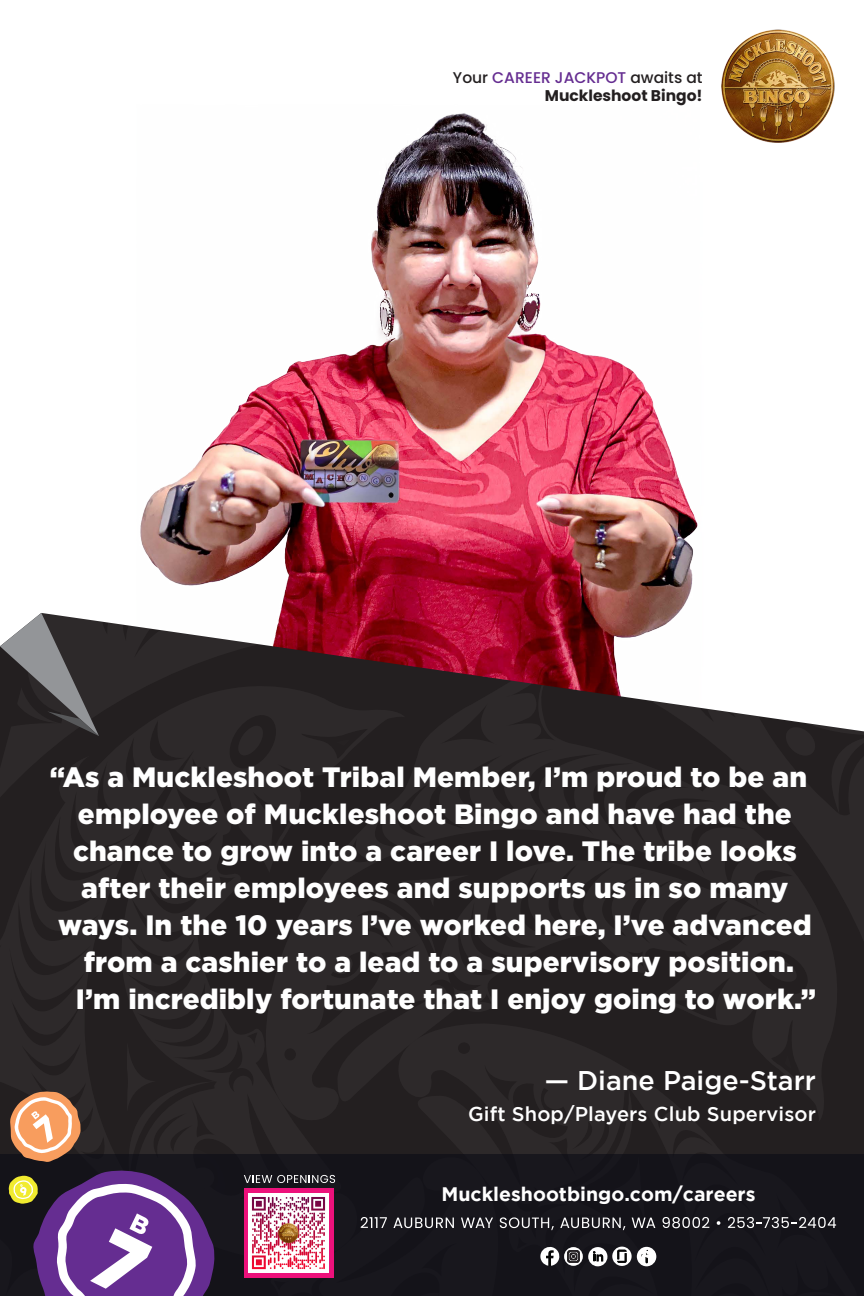
<style>
.page{position:relative;width:864px;height:1296px;background:#fff}
.page>*{position:absolute;margin:0;border:0;box-sizing:border-box;transform-origin:0 0}
.t1{font:900 28px "Gotham";letter-spacing:.005em;color:#fff}
.t2{font:500 27px "Gotham";color:#fff}
.t3{font:500 20px "Gotham";letter-spacing:.005em;color:#fff}
.t4{font:700 19.5px "Gotham";color:#fff}
.t5{font:700 15.5px/18.6px "Poppins";color:#231f20;text-align:right}
.s1{font-weight:500}
.s2{font-weight:500;color:#652d91}
</style>
<div class="page">
<img style="left:140px;top:113px;width:558px;height:500px">
<svg style="left:143px;top:613px;width:535px;height:49px"></svg>
<svg style="left:0;top:640px;width:405px;height:513px;background:#2b2425"></svg>
<svg style="left:237px;top:724px;width:28px;height:33px"></svg>
<svg style="left:266px;top:662px;width:598px;height:492px;background:#322d2e"></svg>
<svg style="left:400px;top:875px;width:70px;height:33px;background:#252122"></svg>
<svg style="left:698px;top:1001px;width:13px;height:11px"></svg>
<svg style="left:764px;top:957px;width:35px;height:26px"></svg>
<svg style="left:785px;top:1055px;width:6px;height:14px"></svg>
<svg style="left:784px;top:725px;width:33px;height:33px"></svg>
<svg style="left:0;top:613px;width:143px;height:123px;background:#504d4f"></svg>
<img style="left:721px;top:29px;width:114px;height:114px">
<div style="left:0;top:1154px;width:864px;height:142px;background:#18171d"></div>
<svg style="left:9px;top:1042px;width:218px;height:254px"></svg>
<svg style="left:540px;top:1246px;width:116px;height:20px"></svg>
<svg style="left:361px;top:1217px;width:26px;height:11px"></svg>
<svg style="left:393px;top:1218px;width:61px;height:10px"></svg>
<svg style="left:461px;top:1218px;width:32px;height:10px"></svg>
<svg style="left:500px;top:1217px;width:54px;height:13px"></svg>
<svg style="left:560px;top:1217px;width:95px;height:13px"></svg>
<svg style="left:662px;top:1217px;width:47px;height:11px"></svg>
<svg style="left:717px;top:1221px;width:3px;height:4px"></svg>
<svg style="left:728px;top:1217px;width:108px;height:11px"></svg>
<svg style="left:244px;top:1175px;width:91px;height:8px"></svg>
<div style="left:244px;top:1188px;width:90px;height:90px;background:#ed117b"></div>
<img style="left:249px;top:1193px;width:79px;height:80px">
<p class="t5" style="left:453px;top:68px;width:251px"><span class="s1">Your</span> <span class="s2">CAREER JACKPOT</span> <span class="s1">awaits at<br></span>Muckleshoot Bingo!</p>
<p class="t1" style="left:50px;top:761px;width:759px">“As a Muckleshoot Tribal Member, I’m proud to be an</p>
<p class="t1" style="left:78px;top:798px;width:715px">employee of Muckleshoot Bingo and have had the</p>
<p class="t1" style="left:73px;top:835px;width:725px">chance to grow into a career I love. The tribe looks</p>
<p class="t1" style="left:81px;top:872px;width:709px">after their employees and supports us in so many</p>
<p class="t1" style="left:58px;top:909px;width:755px">ways. In the 10 years I’ve worked here, I’ve advanced</p>
<p class="t1" style="left:84px;top:946px;width:712px">from a cashier to a lead to a supervisory position.</p>
<p class="t1" style="left:76px;top:983px;width:742px">I’m incredibly fortunate that I enjoy going to work.”</p>
<p class="t2" style="left:545px;top:1065px;width:273px">— Diane Paige-Starr</p>
<p class="t3" style="left:468px;top:1102px;width:350px">Gift Shop/Players Club Supervisor</p>
<p class="t4" style="left:442px;top:1182px;width:316px">Muckleshootbingo.com/careers</p>
</div>
